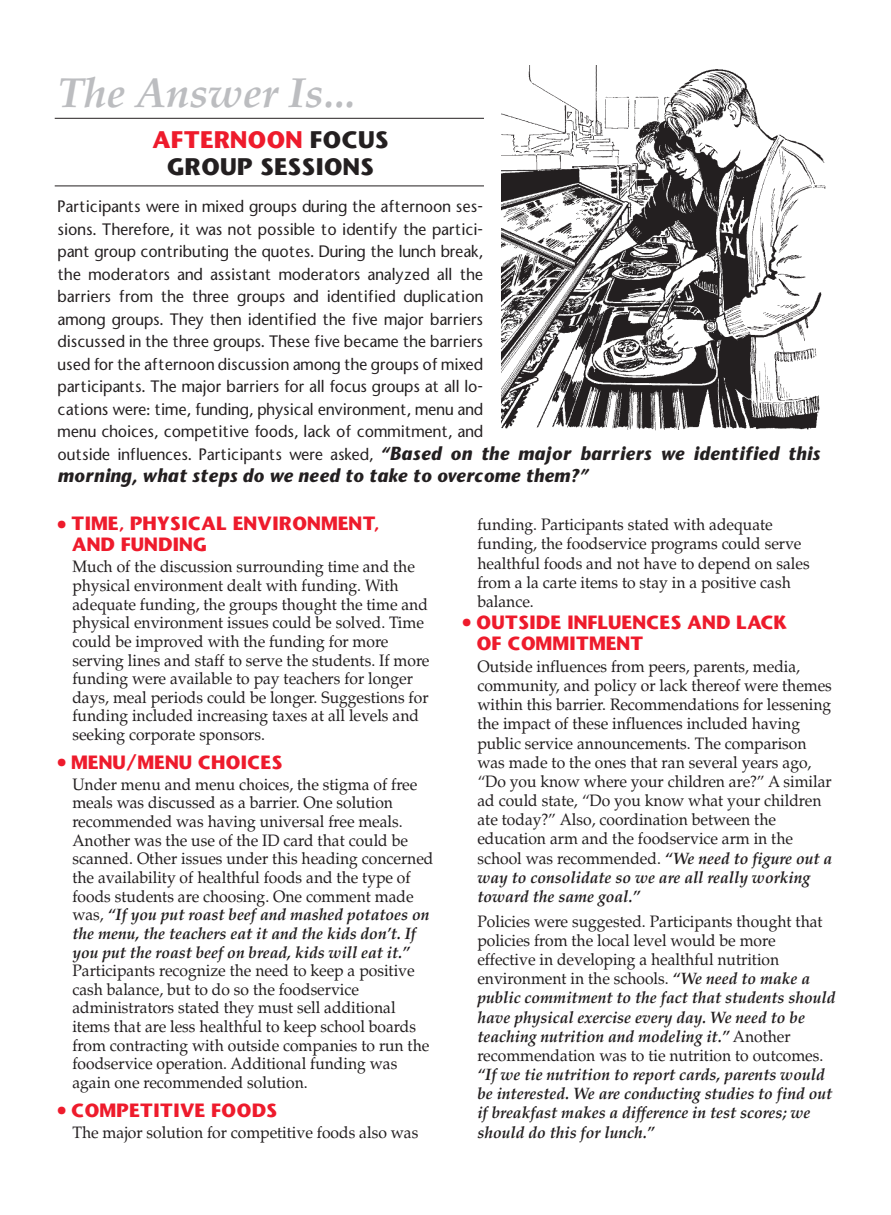
<style>
.page{position:relative;width:891px;height:1215px;background:#fff}
.page>*{position:absolute;margin:0;border:0;box-sizing:border-box;transform-origin:0 0}
.t1{font:italic 700 42px "Palatino";color:#bcbdc0}
.t2{font:700 22.5px/27px "Stone Sans";color:#231f20;text-align:center}
.t3{font:700 18px/21.1px "Stone Sans";color:#ee1b2c}
.t4{font:italic 700 18px "Stone Sans";color:#231f20;scale:.95 1}
.t5{font:16.5px/18.6px "Palatino";color:#231f20;scale:.95 1}
.t6{font:italic 700 16.5px/19.2px "Palatino";color:#231f20;scale:.95 1}
.t7{font:500 15.75px/22.5px "Stone Sans";color:#231f20;scale:.95 1}
.s1{color:#ee1b2c}
.s2{font-weight:700;font-style:italic;font-size:18px}
.s3{font-size:36px}
.s4{font-weight:700;font-style:italic}
</style>
<div class="page">
<img style="left:501px;top:65px;width:325px;height:366px">
<hr style="left:55px;top:118px;width:429px;height:1px;background:#231f20">
<hr style="left:55px;top:186px;width:429px;height:1px;background:#231f20">
<h1 class="t1" style="left:58px;top:77px;width:299px">The Answer Is...</h1>
<h2 class="t2" style="left:152px;top:128px;width:238px"><span class="s1">AFTERNOON</span> FOCUS<br>GROUP SESSIONS</h2>
<p class="t7" style="left:58px;top:197px;width:804px">Participants were in mixed groups during the afternoon ses-<br>sions. Therefore, it was not possible to identify the partici-<br>pant group contributing the quotes. During the lunch break,<br>the moderators and assistant moderators analyzed all the<br>barriers from the three groups and identified duplication<br>among groups. They then identified the five major barriers<br>discussed in the three groups. These five became the barriers<br>used for the afternoon discussion among the groups of mixed<br>participants. The major barriers for all focus groups at all lo-<br>cations were: time, funding, physical environment, menu and<br>menu choices, competitive foods, lack of commitment, and<br>outside influences. Participants were asked, <span class="s2">“Based on the major barriers we identified this</span></p>
<p class="t4" style="left:58px;top:469px;width:560px">morning, what steps do we need to take to overcome them?”</p>
<p class="t5" style="left:477px;top:517px;width:351px;line-height:19.2px">funding. Participants stated with adequate funding, the foodservice programs could serve healthful foods and not have to depend on sales from a la carte items to stay in a positive cash balance.</p>
<p class="t3" style="left:476px;top:613px;width:313px;line-height:21.8px;text-indent:-15px"><span class="s3">•</span> OUTSIDE INFLUENCES AND LACK<br>OF COMMITMENT</p>
<p class="t5" style="left:477px;top:658px;width:375px;line-height:19.2px">Outside influences from peers, parents, media, community, and policy or lack thereof were themes within this barrier. Recommendations for lessening the impact of these influences included having public service announcements. The comparison was made to the ones that ran several years ago, “Do you know where your children are?” A similar ad could state, “Do you know what your children ate today?” Also, coordination between the education arm and the foodservice arm in the school was recommended. <span class="s4">“We need to figure out a way to consolidate so we are all really working toward the same goal.”</span></p>
<p class="t5" style="left:477px;top:913px;width:378px;line-height:19.2px">Policies were suggested. Participants thought that policies from the local level would be more effective in developing a healthful nutrition environment in the schools. <span class="s4">“We need to make a public commitment to the fact that students should have physical exercise every day. We need to be teaching nutrition and modeling it.”</span> Another recommendation was to tie nutrition to outcomes.</p>
<p class="t6" style="left:477px;top:1067px;width:375px">“If we tie nutrition to report cards, parents would be interested. We are conducting studies to find out if breakfast makes a difference in test scores; we should do this for lunch.”</p>
<p class="t3" style="left:72px;top:515px;width:309px;text-indent:-16px"><span class="s3">•</span> TIME, PHYSICAL ENVIRONMENT,<br>AND FUNDING</p>
<p class="t5" style="left:72px;top:559px;width:377px">Much of the discussion surrounding time and the physical environment dealt with funding. With adequate funding, the groups thought the time and physical environment issues could be solved. Time could be improved with the funding for more serving lines and staff to serve the students. If more funding were available to pay teachers for longer days, meal periods could be longer. Suggestions for funding included increasing taxes at all levels and seeking corporate sponsors.</p>
<p class="t3" style="left:56px;top:754px;width:228px"><span class="s3">•</span> MENU/MENU CHOICES</p>
<p class="t5" style="left:72px;top:777px;width:382px">Under menu and menu choices, the stigma of free meals was discussed as a barrier. One solution recommended was having universal free meals.<br>Another was the use of the ID card that could be scanned. Other issues under this heading concerned the availability of healthful foods and the type of foods students are choosing. One comment made was, <span class="s4">“If you put roast beef and mashed potatoes on the menu, the teachers eat it and the kids don’t. If you put the roast beef on bread, kids will eat it.”</span></p>
<p class="t5" style="left:72px;top:963px;width:377px">Participants recognize the need to keep a positive cash balance, but to do so the foodservice administrators stated they must sell additional items that are less healthful to keep school boards from contracting with outside companies to run the foodservice operation. Additional funding was again one recommended solution.</p>
<p class="t3" style="left:56px;top:1102px;width:223px"><span class="s3">•</span> COMPETITIVE FOODS</p>
<p class="t5" style="left:72px;top:1125px;width:366px">The major solution for competitive foods also was</p>
</div>
